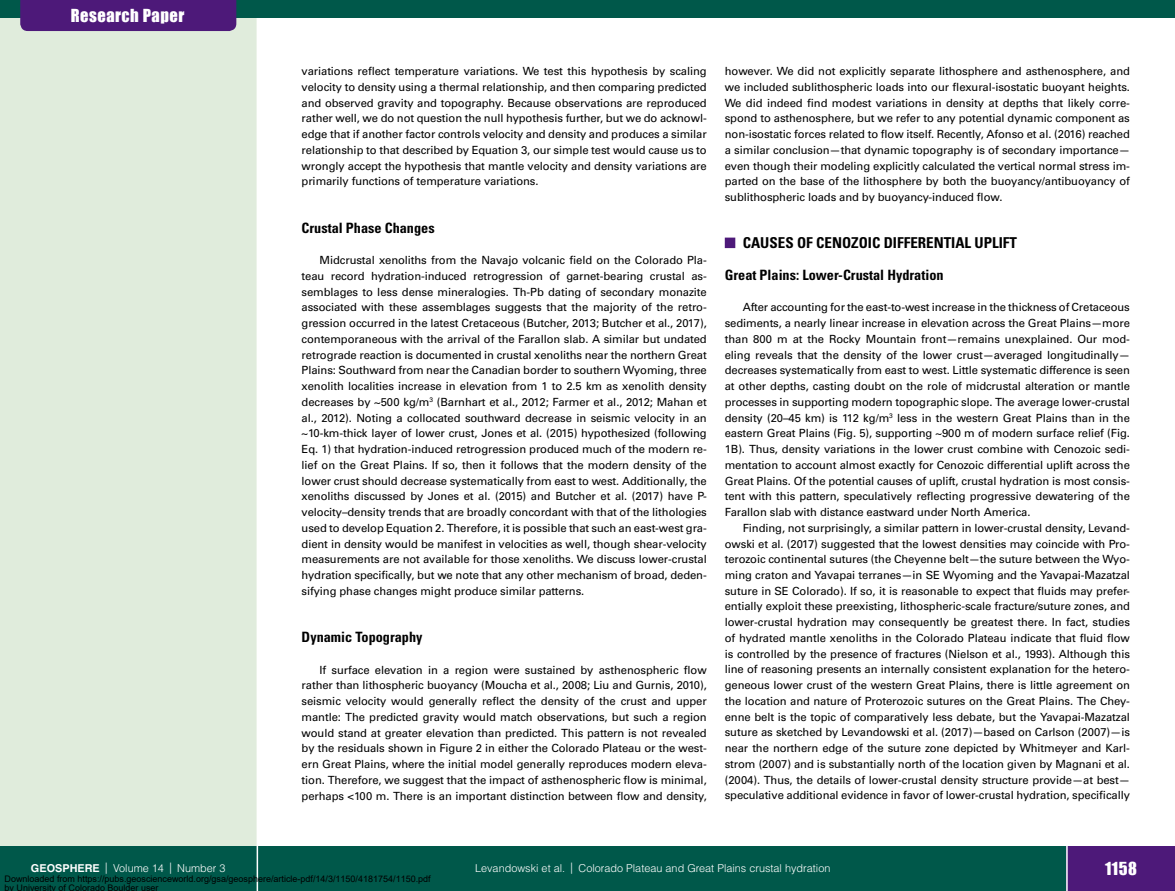
<style>
.page{position:relative;width:1175px;height:891px;background:#fff}
.page>*{position:absolute;margin:0;border:0;box-sizing:border-box;transform-origin:0 0}
.t1{font:16.5px "Impact";letter-spacing:.03em;color:#fff}
.t2{font:700 condensed 15px "Univers";color:#000}
.t3{font:700 condensed 14.25px "Univers";color:#000}
.t4{font:11.25px/15.8px "Univers";letter-spacing:-.01em;color:#000;text-align:justify}
.t5{font:300 10.8px "Helvetica";color:#fff}
.t6{font:9px/9px "Arial";color:#000}
.s1{font-weight:700}
.s2{font-size:11.25px}
</style>
<div class="page">
<div style="left:0;top:0;width:256px;height:891px;background:#e0ecdc"></div>
<div style="left:0;top:846px;width:1174px;height:45px;background:#00584a"></div>
<hr style="left:256px;top:0;width:2px;height:891px;background:#fff">
<div style="left:0;top:0;width:1174px;height:18px;background:#00584a"></div>
<div style="left:20px;top:0;width:216px;height:31px;background:#4d1979"></div>
<div style="left:1066px;top:846px;width:108px;height:45px;background:#4d1979"></div>
<hr style="left:1066px;top:846px;width:1px;height:45px;background:#fff">
<div style="left:724px;top:238px;width:11px;height:10px;background:#4d1979"></div>
<h1 class="t1" style="left:71px;top:3px;width:115px">Research Paper</h1>
<p class="t4" style="left:302px;top:63px;width:407px">variations reflect temperature variations. We test this hypothesis by scaling velocity to density using a thermal relationship, and then comparing predicted and observed gravity and topography. Because observations are reproduced rather well, we do not question the null hypothesis further, but we do acknowl&shy;edge that if another factor controls velocity and density and produces a similar relationship to that described by Equation 3, our simple test would cause us to wrongly accept the hypothesis that mantle velocity and density variations are primarily functions of temperature variations.</p>
<p class="t3" style="left:302px;top:219px;width:134px">Crustal Phase Changes</p>
<p class="t4" style="left:301px;top:252px;width:407px;text-indent:18px">Midcrustal xenoliths from the Navajo volcanic field on the Colorado Pla&shy;teau record hydration-induced retrogression of garnet-bearing crustal as&shy;semblages to less dense mineralogies. Th-Pb dating of secondary monazite associated with these assemblages suggests that the majority of the retro&shy;gression occurred in the latest Cretaceous (Butcher, 2013; Butcher et al., 2017), contemporaneous with the arrival of the Farallon slab. A similar but undated retrograde reaction is documented in crustal xenoliths near the northern Great Plains: Southward from near the Canadian border to southern Wyoming, three xenolith localities increase in elevation from 1 to 2.5 km as xenolith density decreases by ~500 kg/m<sup>3</sup> (Barnhart et al., 2012; Farmer et al., 2012; Mahan et al., 2012). Noting a collocated southward decrease in seismic velocity in an ~10-km-thick layer of lower crust, Jones et al. (2015) hypothesized (following Eq. 1) that hydration-induced retrogression produced much of the modern re&shy;lief on the Great Plains. If so, then it follows that the modern density of the lower crust should decrease systematically from east to west. Additionally, the xenoliths discussed by Jones et al. (2015) and Butcher et al. (2017) have P&shy;velocity–density trends that are broadly concordant with that of the lithologies used to develop Equation 2. Therefore, it is possible that such an east-west gra&shy;dient in density would be manifest in velocities as well, though shear-velocity measurements are not available for those xenoliths. We discuss lower-crustal hydration specifically, but we note that any other mechanism of broad, deden&shy;sifying phase changes might produce similar patterns.</p>
<p class="t3" style="left:302px;top:628px;width:122px">Dynamic Topography</p>
<p class="t4" style="left:302px;top:662px;width:407px;text-indent:18px">If surface elevation in a region were sustained by asthenospheric flow rather than lithospheric buoyancy (Moucha et al., 2008; Liu and Gurnis, 2010), seismic velocity would generally reflect the density of the crust and upper mantle: The predicted gravity would match observations, but such a region would stand at greater elevation than predicted. This pattern is not revealed by the residuals shown in Figure 2 in either the Colorado Plateau or the west&shy;ern Great Plains, where the initial model generally reproduces modern eleva&shy;tion. Therefore, we suggest that the impact of asthenospheric flow is minimal, perhaps &lt;100 m. There is an important distinction between flow and density,</p>
<p class="t4" style="left:724px;top:63px;width:407px">however. We did not explicitly separate lithosphere and asthenosphere, and we included sublithospheric loads into our flexural-isostatic buoyant heights.<br>We did indeed find modest variations in density at depths that likely corre&shy;spond to asthenosphere, but we refer to any potential dynamic component as non-isostatic forces related to flow itself. Recently, Afonso et al. (2016) reached a similar conclusion—that dynamic topography is of secondary importance— even though their modeling explicitly calculated the vertical normal stress im&shy;parted on the base of the lithosphere by both the buoyancy/antibuoyancy of sublithospheric loads and by buoyancy-induced flow.</p>
<h2 class="t2" style="left:742px;top:234px;width:276px">CAUSES OF CENOZOIC DIFFERENTIAL UPLIFT</h2>
<p class="t3" style="left:724px;top:266px;width:220px">Great Plains: Lower-Crustal Hydration</p>
<p class="t4" style="left:724px;top:299px;width:407px;text-indent:18px">After accounting for the east-to-west increase in the thickness of Cretaceous sediments, a nearly linear increase in elevation across the Great Plains—more than 800 m at the Rocky Mountain front—remains unexplained. Our mod&shy;eling reveals that the density of the lower crust—averaged longitudinally— decreases systematically from east to west. Little systematic difference is seen at other depths, casting doubt on the role of midcrustal alteration or mantle processes in supporting modern topographic slope. The average lower-crustal density (20–45 km) is 112 kg/m<sup>3</sup> less in the western Great Plains than in the eastern Great Plains (Fig. 5), supporting ~900 m of modern surface relief (Fig.<br>1B). Thus, density variations in the lower crust combine with Cenozoic sedi&shy;mentation to account almost exactly for Cenozoic differential uplift across the Great Plains. Of the potential causes of uplift, crustal hydration is most consis&shy;tent with this pattern, speculatively reflecting progressive dewatering of the Farallon slab with distance eastward under North America.</p>
<p class="t4" style="left:725px;top:520px;width:407px;text-indent:18px">Finding, not surprisingly, a similar pattern in lower-crustal density, Levand&shy;owski et al. (2017) suggested that the lowest densities may coincide with Pro&shy;terozoic continental sutures (the Cheyenne belt—the suture between the Wyo&shy;ming craton and Yavapai terranes—in SE Wyoming and the Yavapai-Mazatzal suture in SE Colorado). If so, it is reasonable to expect that fluids may prefer&shy;entially exploit these preexisting, lithospheric-scale fracture/suture zones, and lower-crustal hydration may consequently be greatest there. In fact, studies of hydrated mantle xenoliths in the Colorado Plateau indicate that fluid flow is controlled by the presence of fractures (Nielson et al., 1993). Although this line of reasoning presents an internally consistent explanation for the hetero&shy;geneous lower crust of the western Great Plains, there is little agreement on the location and nature of Proterozoic sutures on the Great Plains. The Chey&shy;enne belt is the topic of comparatively less debate, but the Yavapai-Mazatzal suture as sketched by Levandowski et al. (2017)—based on Carlson (2007)—is near the northern edge of the suture zone depicted by Whitmeyer and Karl&shy;strom (2007) and is substantially north of the location given by Magnani et al. (2004). Thus, the details of lower-crustal density structure provide—at best— speculative additional evidence in favor of lower-crustal hydration, specifically</p>
<p class="t5" style="left:31px;top:862px;width:196px"><span class="s1">GEOSPHERE</span> <span class="s2">|</span> Volume 14 <span class="s2">|</span> Number 3</p>
<p class="t5" style="left:475px;top:862px;width:357px">Levandowski et al. <span class="s2">|</span> Colorado Plateau and Great Plains crustal hydration</p>
<h1 class="t1" style="left:1105px;top:856px;width:33px">1158</h1>
<p class="t6" style="left:4px;top:875px;width:428px">Downloaded from https://pubs.geoscienceworld.org/gsa/geosphere/article-pdf/14/3/1150/4181754/1150.pdf by University of Colorado Boulder user</p>
</div>
